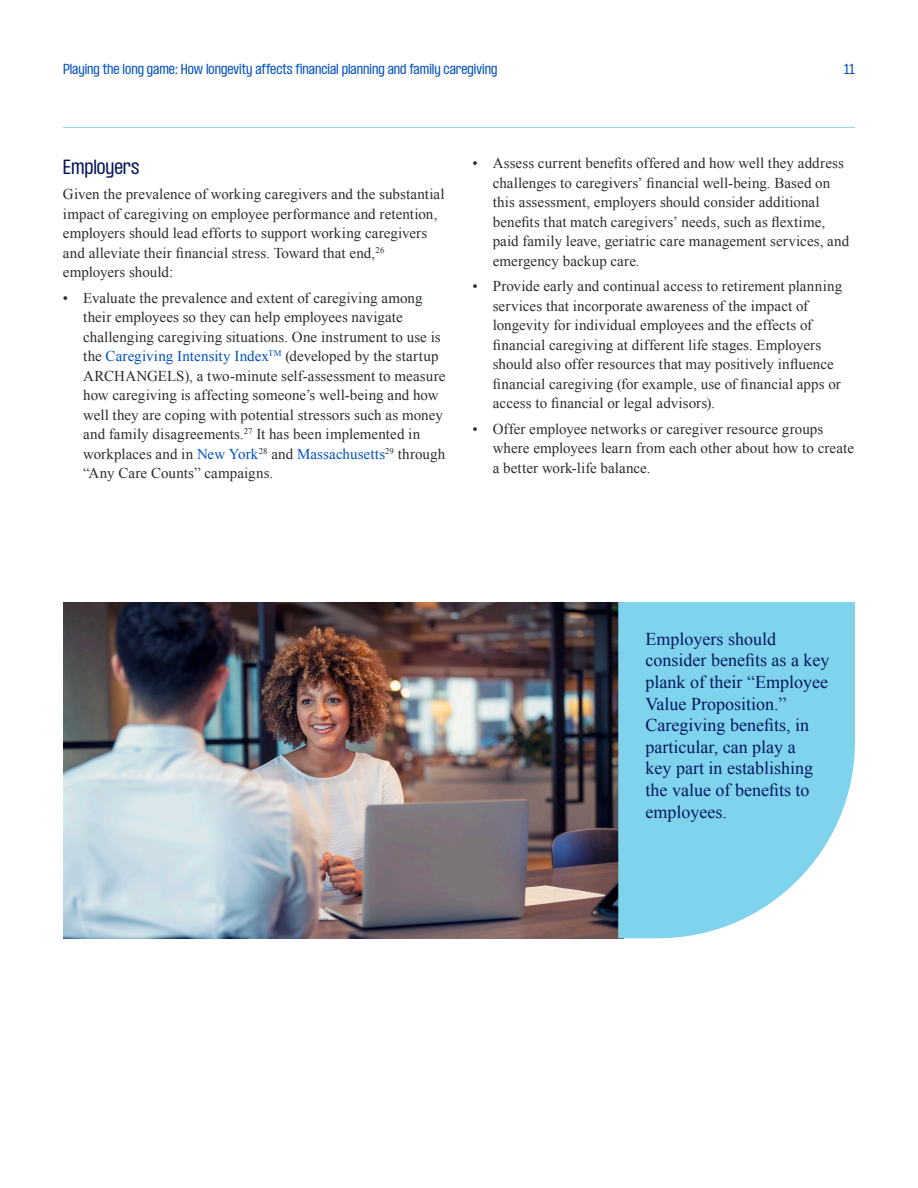
<style>
.page{position:relative;width:918px;height:1188px;background:#fff}
.page>*{position:absolute;margin:0;border:0;box-sizing:border-box;transform-origin:0 0}
.t1{font:18px/21.6px "Times New Roman";color:#04175c}
.Body_Copy{font:condensed 18px "PP Formula";letter-spacing:-.005em;color:#041459}
.Body_Copy-2{font:15px/19.5px "Times New Roman";letter-spacing:.005em;color:#282d2d}
.t2{font:condensed 12.75px "PP Formula";color:#0050c1}
.s1{color:#0050c1}
</style>
<div class="page">
<hr style="left:63px;top:127px;width:792px;height:1px;background:#95d4e9">
<img style="left:63px;top:602px;width:555px;height:336px">
<svg style="left:618px;top:602px;width:237px;height:336px;background:#8cd7ed"></svg>
<p class="t2" style="left:63px;top:61px;width:436px">Playing the long game: How longevity affects financial planning and family caregiving</p>
<p class="t2" style="left:844px;top:61px;width:12px">11</p>
<p class="Body_Copy" style="left:63px;top:155px;width:78px">Employers</p>
<p class="Body_Copy-2" style="left:63px;top:184px;width:383px">Given the prevalence of working caregivers and the substantial impact of caregiving on employee performance and retention, employers should lead efforts to support working caregivers and alleviate their financial stress. Toward that end,<sup>26 </sup>employers should:</p>
<p class="Body_Copy-2" style="left:83px;top:288px;width:364px;text-indent:-20px">• Evaluate the prevalence and extent of caregiving among their employees so they can help employees navigate challenging caregiving situations. One instrument to use is the <span class="s1">Caregiving Intensity Index</span><sup>TM</sup> (developed by the startup ARCHANGELS), a two-minute self-assessment to measure how caregiving is affecting someone’s well-being and how well they are coping with potential stressors such as money and family disagreements.<sup>27</sup> It has been implemented in workplaces and in <span class="s1">New York</span><sup>28</sup> and <span class="s1">Massachusetts</span><sup>29</sup> through “Any Care Counts” campaigns.</p>
<p class="Body_Copy-2" style="left:493px;top:153px;width:358px;text-indent:-20px">• Assess current benefits offered and how well they address challenges to caregivers’ financial well-being. Based on this assessment, employers should consider additional benefits that match caregivers’ needs, such as flextime, paid family leave, geriatric care management services, and emergency backup care.</p>
<p class="Body_Copy-2" style="left:493px;top:276px;width:351px;text-indent:-20px">• Provide early and continual access to retirement planning services that incorporate awareness of the impact of longevity for individual employees and the effects of financial caregiving at different life stages. Employers should also offer resources that may positively influence financial caregiving (for example, use of financial apps or access to financial or legal advisors).</p>
<p class="Body_Copy-2" style="left:493px;top:419px;width:363px;text-indent:-20px">• Offer employee networks or caregiver resource groups where employees learn from each other about how to create a better work-life balance.</p>
<p class="t1" style="left:646px;top:628px;width:185px">Employers should consider benefits as a key plank of their “Employee<br>Value Proposition.”<br>Caregiving benefits, in particular, can play a<br>key part in establishing the value of benefits to employees.</p>
</div>
